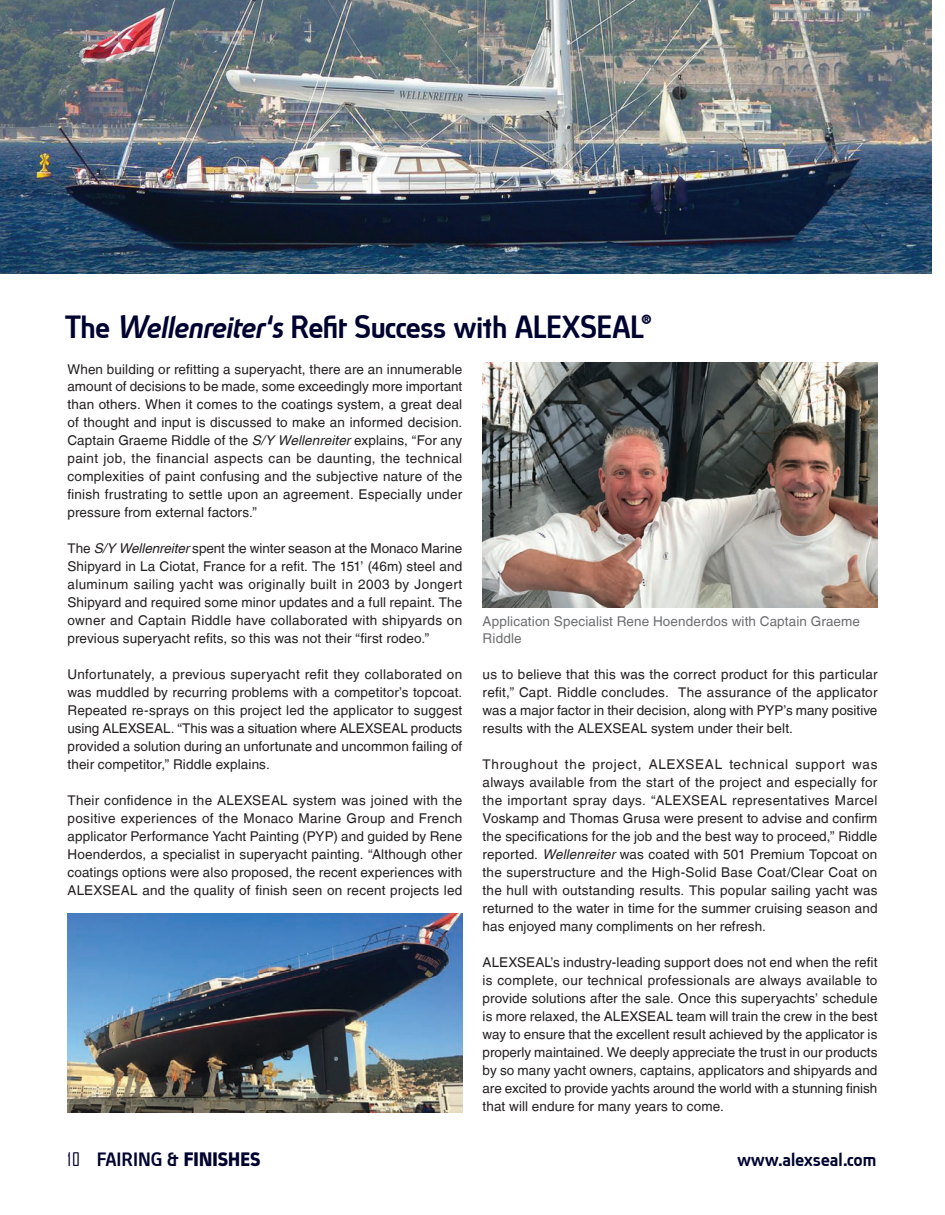
<style>
.page{position:relative;width:945px;height:1215px;background:#fff}
.page>*{position:absolute;margin:0;border:0;box-sizing:border-box;transform-origin:0 0}
.t1{font:500 30px "Absolut Pro";letter-spacing:-.025em;color:#000330}
.t2{font:500 18px "Absolut Pro";color:#000330}
.t3{font:13.5px/18px "Helvetica LT";letter-spacing:.01em;color:#231f20;text-align:justify}
.t4{font:13.5px/18px "Helvetica LT";letter-spacing:.01em;color:#6c6d70}
.s1{font-style:italic}
.s2{font-family:"Agency FB";font-weight:400}
.s3{font-family:"Absolut Pro Boldreduced";font-weight:400}
</style>
<div class="page">
<img style="left:483px;top:362px;width:394px;height:246px">
<img style="left:68px;top:914px;width:394px;height:199px">
<img style="left:0;top:0;width:932px;height:274px">
<h1 class="t1" style="left:68px;top:307px;width:587px">The <span class="s1">Wellenreiter‘s</span> Refit Success with ALEXSEAL<sup>®</sup></h1>
<p class="t3" style="left:68px;top:360px;width:396px">When building or refitting a superyacht, there are an innumerable amount of decisions to be made, some exceedingly more important than others. When it comes to the coatings system, a great deal of thought and input is discussed to make an informed decision.<br>Captain Graeme Riddle of the <span class="s1">S/Y Wellenreiter</span> explains, “For any paint job, the financial aspects can be daunting, the technical complexities of paint confusing and the subjective nature of the finish frustrating to settle upon an agreement. Especially under pressure from external factors.”</p>
<p class="t3" style="left:68px;top:540px;width:396px">The <span class="s1">S/Y Wellenreiter</span> spent the winter season at the Monaco Marine Shipyard in La Ciotat, France for a refit. The 151’ (46m) steel and aluminum sailing yacht was originally built in 2003 by Jongert Shipyard and required some minor updates and a full repaint. The owner and Captain Riddle have collaborated with shipyards on previous superyacht refits, so this was not their “first rodeo.”</p>
<p class="t3" style="left:68px;top:666px;width:396px">Unfortunately, a previous superyacht refit they collaborated on was muddled by recurring problems with a competitor’s topcoat.<br>Repeated re-sprays on this project led the applicator to suggest using ALEXSEAL. “This was a situation where ALEXSEAL products provided a solution during an unfortunate and uncommon failing of their competitor,” Riddle explains.</p>
<p class="t3" style="left:68px;top:792px;width:396px">Their confidence in the ALEXSEAL system was joined with the positive experiences of the Monaco Marine Group and French applicator Performance Yacht Painting (PYP) and guided by Rene Hoenderdos, a specialist in superyacht painting. “Although other coatings options were also proposed, the recent experiences with ALEXSEAL and the quality of finish seen on recent projects led</p>
<p class="t4" style="left:483px;top:612px;width:379px">Application Specialist Rene Hoenderdos with Captain Graeme<br>Riddle</p>
<p class="t3" style="left:483px;top:666px;width:396px">us to believe that this was the correct product for this particular refit,” Capt. Riddle concludes. The assurance of the applicator was a major factor in their decision, along with PYP’s many positive results with the ALEXSEAL system under their belt.</p>
<p class="t3" style="left:483px;top:756px;width:396px">Throughout the project, ALEXSEAL technical support was always available from the start of the project and especially for the important spray days. “ALEXSEAL representatives Marcel Voskamp and Thomas Grusa were present to advise and confirm the specifications for the job and the best way to proceed,” Riddle reported. <span class="s1">Wellenreiter</span> was coated with 501 Premium Topcoat on the superstructure and the High-Solid Base Coat/Clear Coat on the hull with outstanding results. This popular sailing yacht was returned to the water in time for the summer cruising season and has enjoyed many compliments on her refresh.</p>
<p class="t3" style="left:483px;top:954px;width:396px">ALEXSEAL’s industry-leading support does not end when the refit is complete, our technical professionals are always available to provide solutions after the sale. Once this superyachts’ schedule is more relaxed, the ALEXSEAL team will train the crew in the best way to ensure that the excellent result achieved by the applicator is properly maintained. We deeply appreciate the trust in our products by so many yacht owners, captains, applicators and shipyards and are excited to provide yachts around the world with a stunning finish that will endure for many years to come.</p>
<h2 class="t2" style="left:68px;top:1147px;width:196px"><span class="s2">10</span> FAIRING &amp; <span class="s3">FINISHES</span></h2>
<h2 class="t2" style="left:739px;top:1147px;width:140px">www.alexseal.com</h2>
</div>
